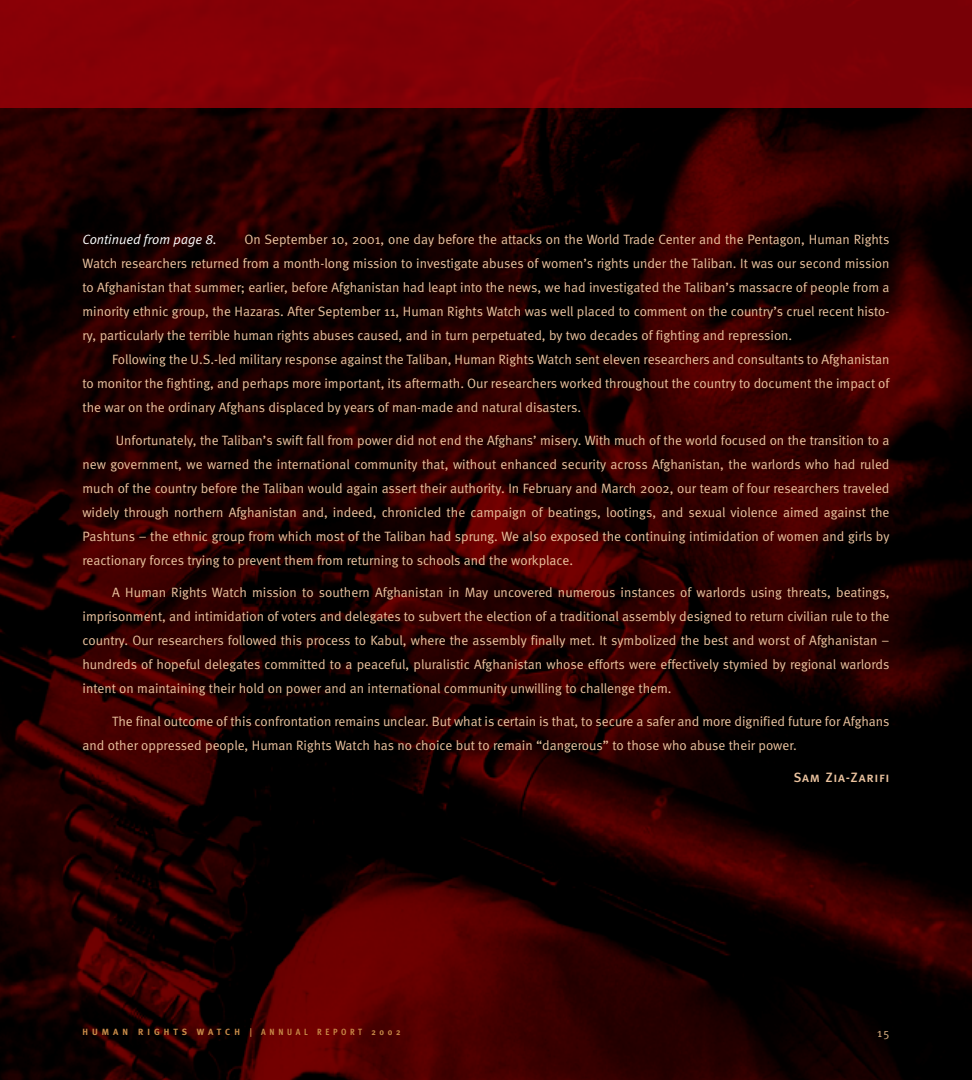
<style>
.page{position:relative;width:972px;height:1080px;background:#fff}
.page>*{position:absolute;margin:0;border:0;box-sizing:border-box;transform-origin:0 0}
.t1{font:13.5px/24px "Meta Normal";color:#ebc39f;text-align:justify}
.t2{font:italic 13.5px "Meta Normal";color:#fff}
.t3{font:13.5px "Meta Medium Caps";letter-spacing:.055em;color:#ebc39f}
.t4{font:12px "Meta Normal";color:#d8ad7f}
.t5{font:700 9px "Meta Cond";letter-spacing:.41em;color:#c88b48}
.s1{font-family:"Meta"}
</style>
<div class="page">
<img style="left:0;top:108px;width:972px;height:972px">
<img style="left:0;top:0;width:972px;height:108px">
<p class="t1" style="left:82px;top:229px;width:809px;text-indent:162px">On September 10, 2001, one day before the attacks on the World Trade Center and the Pentagon, Human Rights Watch researchers returned from a month-long mission to investigate abuses of women’s rights under the Taliban. It was our second mission to Afghanistan that summer; earlier, before Afghanistan had leapt into the news, we had investigated the Taliban’s massacre of people from a minority ethnic group, the Hazaras. After September 11, Human Rights Watch was well placed to comment on the country’s cruel recent histo&shy;ry, particularly the terrible human rights abuses caused, and in turn perpetuated, by two decades of fighting and repression.</p>
<p class="t1" style="left:82px;top:349px;width:809px;text-indent:30px">Following the U.S.-led military response against the Taliban, Human Rights Watch sent eleven researchers and consultants to Afghanistan to monitor the fighting, and perhaps more important, its aftermath. Our researchers worked throughout the country to document the impact of the war on the ordinary Afghans displaced by years of man-made and natural disasters.</p>
<p class="t1" style="left:82px;top:429px;width:809px;text-indent:33px">Unfortunately, the Taliban’s swift fall from power did not end the Afghans’ misery. With much of the world focused on the transition to a new government, we warned the international community that, without enhanced security across Afghanistan, the warlords who had ruled much of the country before the Taliban would again assert their authority. In February and March 2002, our team of four researchers traveled widely through northern Afghanistan and, indeed, chronicled the campaign of beatings, lootings, and sexual violence aimed against the Pashtuns – the ethnic group from which most of the Taliban had sprung. We also exposed the continuing intimidation of women and girls by reactionary forces trying to prevent them from returning to schools and the workplace.</p>
<p class="t1" style="left:82px;top:582px;width:809px;text-indent:30px">A Human Rights Watch mission to southern Afghanistan in May uncovered numerous instances of warlords using threats, beatings, imprisonment, and intimidation of voters and delegates to subvert the election of a traditional assembly designed to return civilian rule to the country. Our researchers followed this process to Kabul, where the assembly finally met. It symbolized the best and worst of Afghanistan – hundreds of hopeful delegates committed to a peaceful, pluralistic Afghanistan whose efforts were effectively stymied by regional warlords intent on maintaining their hold on power and an international community unwilling to challenge them.</p>
<p class="t1" style="left:82px;top:710px;width:809px;text-indent:30px">The final outcome of this confrontation remains unclear. But what is certain is that, to secure a safer and more dignified future for Afghans and other oppressed people, Human Rights Watch has no choice but to remain “dangerous” to those who abuse their power.</p>
<p class="t3" style="left:794px;top:770px;width:97px">Sam Zia-Zarifi</p>
<p class="t2" style="left:82px;top:235px;width:136px">Continued from page 8.</p>
<p class="t5" style="left:82px;top:1029px;width:319px"><span class="s1">HUMAN RIGHTS WATCH</span> | ANNUAL REPORT 2002</p>
<p class="t4" style="left:877px;top:1028px;width:14px">15</p>
</div>
